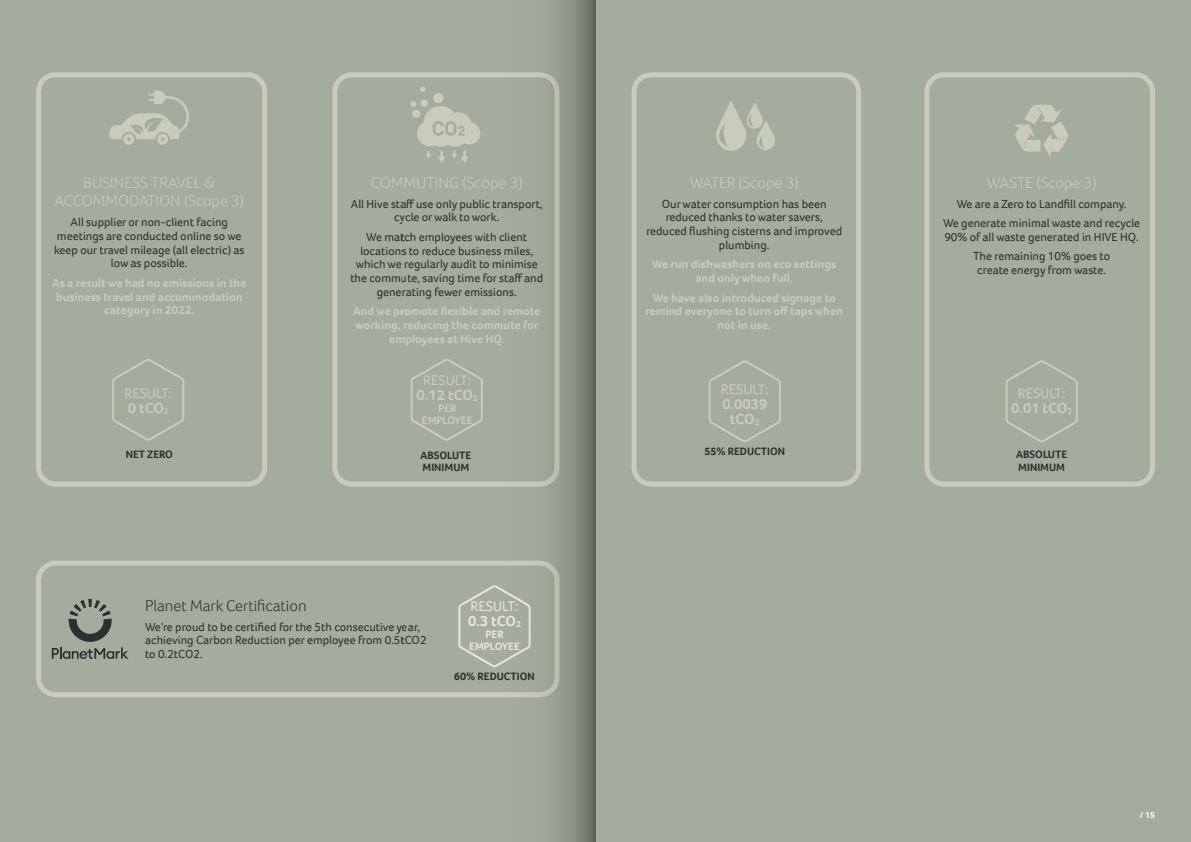
<style>
.page{position:relative;width:1191px;height:842px;background:#a4ac9e}
.page>*{position:absolute;margin:0;border:0;box-sizing:border-box;transform-origin:0 0}
.t1{font:300 16px/18.4px "Foco";color:#cacbba;text-align:center}
.t2{font:300 16px "Foco";color:#302f30}
.t3{font:700 15px/15px "Foco";color:#cacbba;text-align:center}
.t4{font:700 15px "Foco";color:#e9e4e3}
.t5{font:14.4px "Foco";color:#cacbba}
.t6{font:14.4px "Foco";color:#e9e4e3}
.t7{font:12px/13.8px "Foco";color:#302f30;text-align:center}
.t8{font:700 12px/13.8px "Foco";color:#cacbba;text-align:center}
.t9{font:700 11px/12.6px "Foco";color:#302f30}
.t10{font:700 11px/12px "Foco";color:#e9e4e3;text-align:center}
.t11{font:700 11px/12px "Foco";color:#cacbba;text-align:center}
.t12{font:700 9px "Foco";color:#fff}
.s1{font-size:8.7px}
</style>
<div class="page">
<div style="left:924px;top:72px;width:231px;height:415px;border:5px solid #cacbba;border-radius:17px"></div>
<div style="left:36px;top:72px;width:231px;height:415px;border:5px solid #cacbba;border-radius:17px"></div>
<div style="left:36px;top:561px;width:523px;height:136px;border:5px solid #cacbba;border-radius:17px"></div>
<div style="left:631px;top:72px;width:230px;height:415px;border:5px solid #cacbba;border-radius:17px"></div>
<div style="left:332px;top:72px;width:227px;height:415px;border:5px solid #cacbba;border-radius:17px"></div>
<svg style="left:109px;top:91px;width:80px;height:54px"></svg>
<svg style="left:112px;top:359px;width:72px;height:82px"></svg>
<svg style="left:1005px;top:360px;width:72px;height:82px"></svg>
<svg style="left:708px;top:360px;width:73px;height:82px"></svg>
<svg style="left:52px;top:599px;width:77px;height:60px"></svg>
<svg style="left:1014px;top:104px;width:55px;height:53px"></svg>
<svg style="left:716px;top:101px;width:59px;height:50px"></svg>
<svg style="left:403px;top:0;width:192px;height:842px"></svg>
<h1 class="t1" style="left:54px;top:173px;width:191px">BUSINESS TRAVEL &amp;<br>ACCOMMODATION (Scope 3)</h1>
<p class="t7" style="left:54px;top:215px;width:192px">All supplier or non-client facing meetings are conducted online so we keep our travel mileage (all electric) as low as possible.</p>
<p class="t8" style="left:52px;top:276px;width:196px">As a result we had no emissions in the business travel and accommodation category in 2022.</p>
<p class="t5" style="left:124px;top:384px;width:49px">RESULT:</p>
<p class="t3" style="left:128px;top:400px;width:42px">0 tCO<span class="s1">2</span></p>
<p class="t9" style="left:126px;top:448px;width:49px">NET ZERO</p>
<h1 class="t1" style="left:371px;top:173px;width:153px">COMMUTING (Scope 3)</h1>
<p class="t7" style="left:351px;top:196px;width:193px">All Hive staff use only public transport, cycle or walk to work.</p>
<p class="t7" style="left:350px;top:230px;width:194px">We match employees with client locations to reduce business miles, which we regularly audit to minimise the commute, saving time for staff and generating fewer emissions.</p>
<p class="t8" style="left:353px;top:304px;width:189px">And we promote flexible and remote working, reducing the commute for employees at Hive HQ.</p>
<p class="t5" style="left:423px;top:370px;width:49px">RESULT:</p>
<p class="t3" style="left:416px;top:387px;width:63px">0.12 tCO<span class="s1">2</span></p>
<p class="t11" style="left:422px;top:402px;width:52px">PER<br>EMPLOYEE</p>
<p class="t9" style="left:420px;top:448px;width:52px">ABSOLUTE<br>MINIMUM</p>
<h1 class="t2" style="left:145px;top:595px;width:163px">Planet Mark Certification</h1>
<p class="t7" style="left:145px;top:619px;width:283px;text-align:left">We’re proud to be certified for the 5th consecutive year, achieving Carbon Reduction per employee from 0.5tCO2 to 0.2tCO2.</p>
<p class="t6" style="left:470px;top:597px;width:49px">RESULT:</p>
<p class="t4" style="left:468px;top:611px;width:54px">0.3 tCO<span class="s1">2</span></p>
<p class="t10" style="left:469px;top:628px;width:52px">PER<br>EMPLOYEE</p>
<p class="t9" style="left:454px;top:670px;width:82px">60% REDUCTION</p>
<h1 class="t1" style="left:690px;top:173px;width:110px">WATER (Scope 3)</h1>
<p class="t7" style="left:646px;top:196px;width:197px">Our water consumption has been reduced thanks to water savers, reduced flushing cisterns and improved plumbing.</p>
<p class="t8" style="left:652px;top:257px;width:186px">We run dishwashers on eco settings and only when full.</p>
<p class="t8" style="left:645px;top:291px;width:200px">We have also introduced signage to remind everyone to turn off taps when not in use.</p>
<p class="t5" style="left:721px;top:379px;width:49px">RESULT:</p>
<p class="t3" style="left:722px;top:396px;width:46px">0.0039 tCO<span class="s1">2</span></p>
<p class="t9" style="left:704px;top:445px;width:82px">55% REDUCTION</p>
<h1 class="t1" style="left:986px;top:173px;width:111px">WASTE (Scope 3)</h1>
<p class="t7" style="left:943px;top:194px;width:198px;line-height:19.5px">We are a Zero to Landfill company.<br>We generate minimal waste and recycle</p>
<p class="t7" style="left:944px;top:227px;width:196px;line-height:19.5px">90% of all waste generated in HIVE HQ.<br>The remaining 10% goes to</p>
<p class="t7" style="left:977px;top:263px;width:130px">create energy from waste.</p>
<p class="t5" style="left:1017px;top:384px;width:49px">RESULT:</p>
<p class="t3" style="left:1011px;top:400px;width:63px">0.01 tCO<span class="s1">2</span></p>
<p class="t9" style="left:1016px;top:448px;width:52px">ABSOLUTE<br>MINIMUM</p>
<p class="t12" style="left:1139px;top:809px;width:17px">/ 15</p>
</div>
